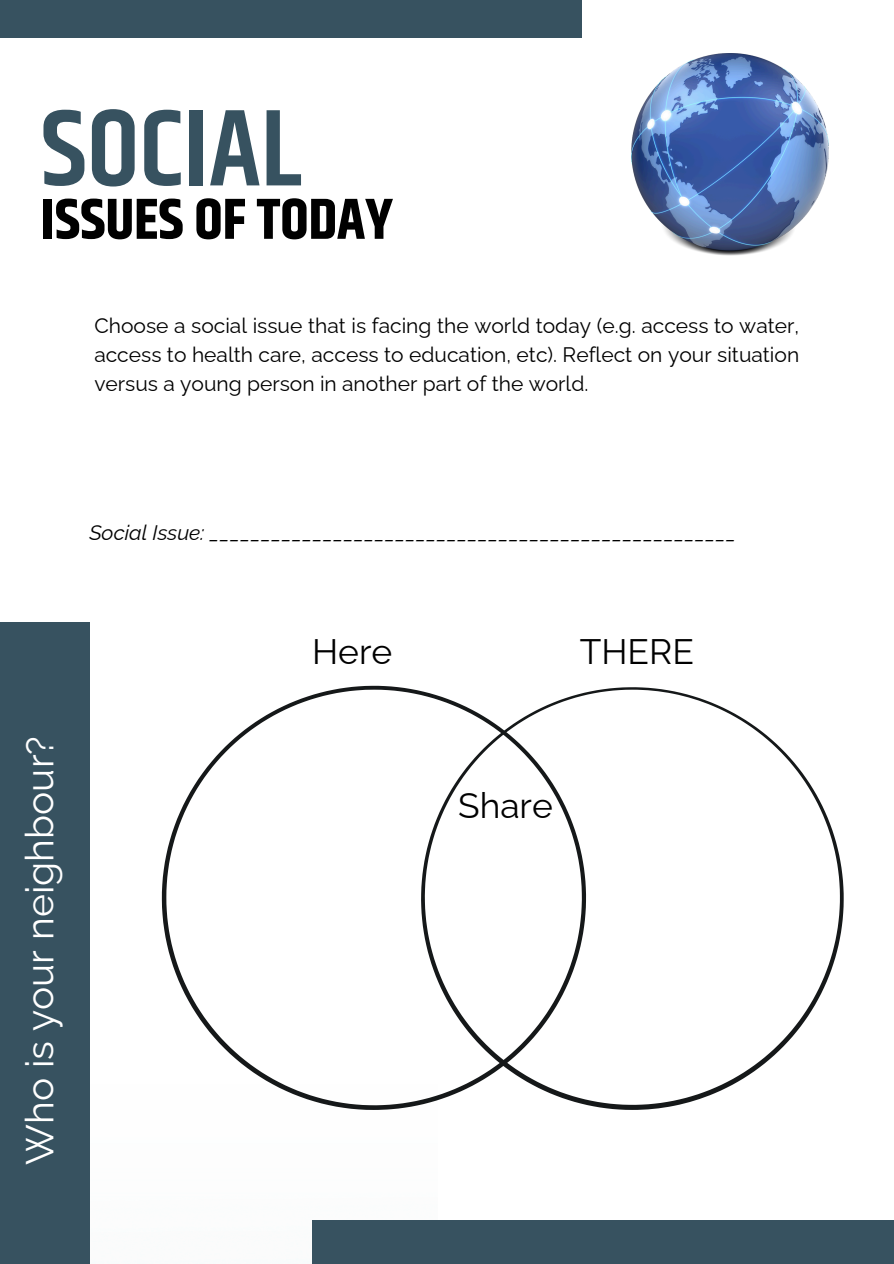
<style>
.page{position:relative;width:894px;height:1264px;background:#fff}
.page>*{position:absolute;margin:0;border:0;box-sizing:border-box;transform-origin:0 0}
.t1{font:600 109.65px "Khand";color:#375260}
.t2{font:700 57.6px "Khand";color:#000}
.t3{font:39px "Raleway";color:#fff}
.t4{font:35.4px "Raleway";color:#000}
.t5{font:21px/29.2px "Raleway";color:#000;text-align:justify}
.t6{font:italic 21px "Raleway";color:#000}
</style>
<div class="page">
<div style="left:0;top:0;width:581px;height:37px;background:#375260"></div>
<div style="left:312px;top:1220px;width:581px;height:43px;background:#375260"></div>
<div style="left:0;top:622px;width:89px;height:641px;background:#375260"></div>
<svg style="left:162px;top:685px;width:259px;height:424px"></svg>
<svg style="left:421px;top:687px;width:422px;height:422px"></svg>
<img style="left:631px;top:54px;width:196px;height:201px">
<p class="t1" style="left:41px;top:70px;width:262px">SOCIAL</p>
<h1 class="t2" style="left:41px;top:178px;width:353px">ISSUES OF TODAY</h1>
<p class="t5" style="left:94px;top:311px;width:706px">Choose a social issue that is facing the world today (e.g. access to water, access to health care, access to education, etc). Reflect on your situation versus a young person in another part of the world.</p>
<p class="t6" style="left:89px;top:520px;width:648px">Social Issue: ___________________________________________________</p>
<h3 class="t3" style="left:17px;top:1164px;width:430px;rotate:-90deg">Who is your neighbour?</h3>
<h2 class="t4" style="left:312px;top:631px;width:82px">Here</h2>
<h3 class="t4" style="left:579px;top:630px;width:115px">THERE</h3>
<h3 class="t4" style="left:458px;top:785px;width:96px">Share</h3>
</div>
